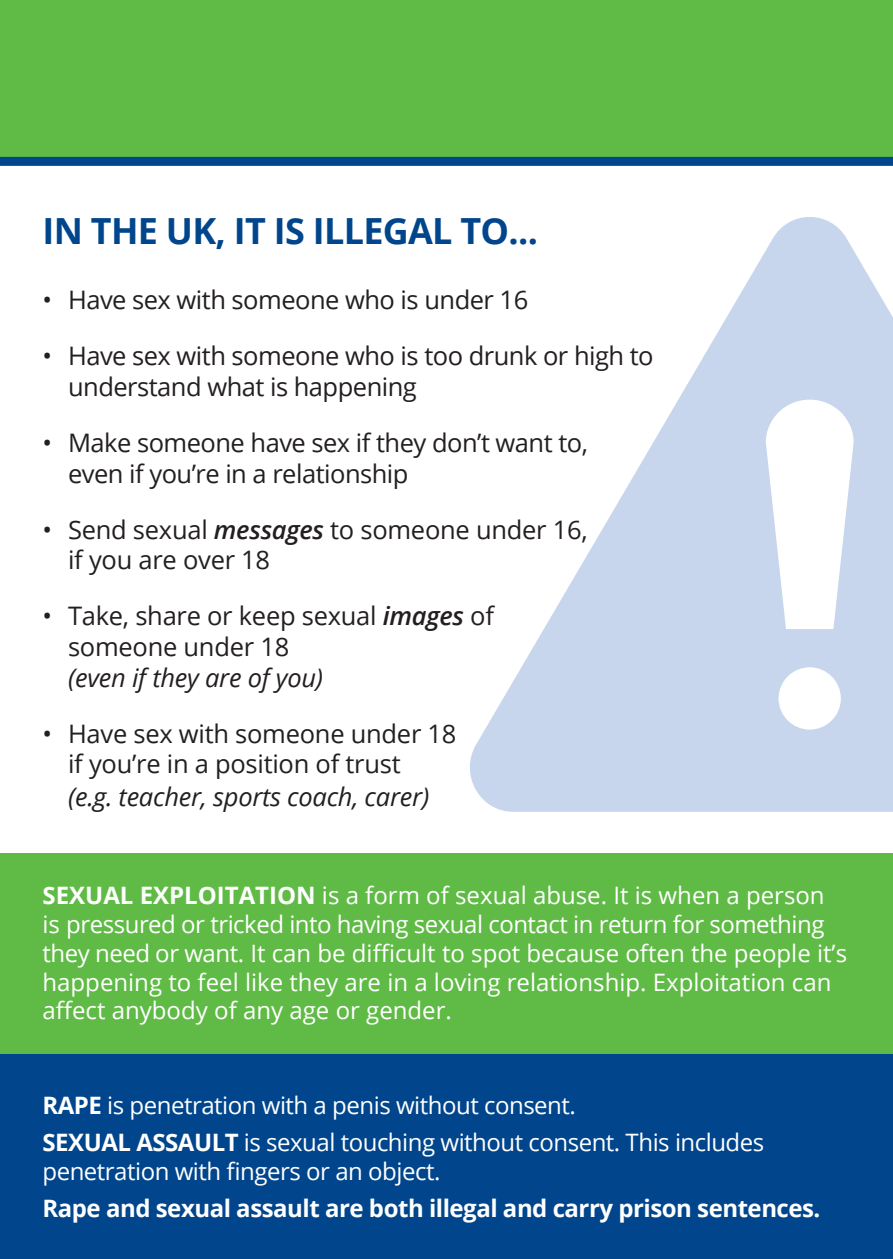
<style>
.page{position:relative;width:893px;height:1259px;background:#fff}
.page>*{position:absolute;margin:0;border:0;box-sizing:border-box;transform-origin:0 0}
.t1{font:700 36px "Open Sans";letter-spacing:-.02em;color:#01468c}
.t2{font:25.5px/30.6px "Open Sans";letter-spacing:-.02em;color:#231f20}
.t3{font:24px/28.8px "Open Sans";color:#fff}
.t4{font:24px/28.8px "Open Sans";letter-spacing:-.02em;color:#fff}
.t5{font:700 24px "Open Sans";letter-spacing:-.02em;color:#fff}
.s1{font-weight:600;font-style:italic}
.s2{font-style:italic}
.s3{font-weight:700}
</style>
<div class="page">
<svg style="left:470px;top:217px;width:423px;height:595px;fill:#c7d6ed"></svg>
<div style="left:0;top:0;width:893px;height:157px;background:#60bb46"></div>
<div style="left:0;top:157px;width:893px;height:9px;background:#01468c"></div>
<div style="left:0;top:853px;width:893px;height:201px;background:#60bb46"></div>
<div style="left:0;top:1054px;width:893px;height:205px;background:#01468c"></div>
<p class="t1" style="left:43px;top:206px;width:497px">IN THE UK, IT IS ILLEGAL TO...</p>
<p class="t2" style="left:43px;top:284px;width:487px">• Have sex with someone who is under 16</p>
<p class="t2" style="left:68px;top:340px;width:587px;text-indent:-26px">• Have sex with someone who is too drunk or high to understand what is happening</p>
<p class="t2" style="left:68px;top:427px;width:521px;text-indent:-26px">• Make someone have sex if they don’t want to, even if you’re in a relationship</p>
<p class="t2" style="left:68px;top:513px;width:521px;text-indent:-26px">• Send sexual <span class="s1">messages</span> to someone under 16, if you are over 18</p>
<p class="t2" style="left:68px;top:600px;width:427px;text-indent:-26px">• Take, share or keep sexual <span class="s1">images</span> of someone under 18<br><span class="s2">(even if they are of you)</span></p>
<p class="t2" style="left:68px;top:717px;width:390px;line-height:31.5px;text-indent:-26px">• Have sex with someone under 18 if you’re in a position of trust<br><span class="s2">(e.g. teacher, sports coach, carer)</span></p>
<p class="t3" style="left:43px;top:880px;width:806px"><span class="s3">SEXUAL EXPLOITATION</span> is a form of sexual abuse. It is when a person is pressured or tricked into having sexual contact in return for something they need or want. It can be difficult to spot because often the people it’s happening to feel like they are in a loving relationship. Exploitation can affect anybody of any age or gender.</p>
<p class="t4" style="left:43px;top:1090px;width:535px"><span class="s3">RAPE</span> is penetration with a penis without consent.</p>
<p class="t4" style="left:43px;top:1127px;width:723px"><span class="s3">SEXUAL ASSAULT</span> is sexual touching without consent. This includes penetration with fingers or an object.</p>
<p class="t5" style="left:43px;top:1191px;width:779px">Rape and sexual assault are both illegal and carry prison sentences.</p>
</div>
